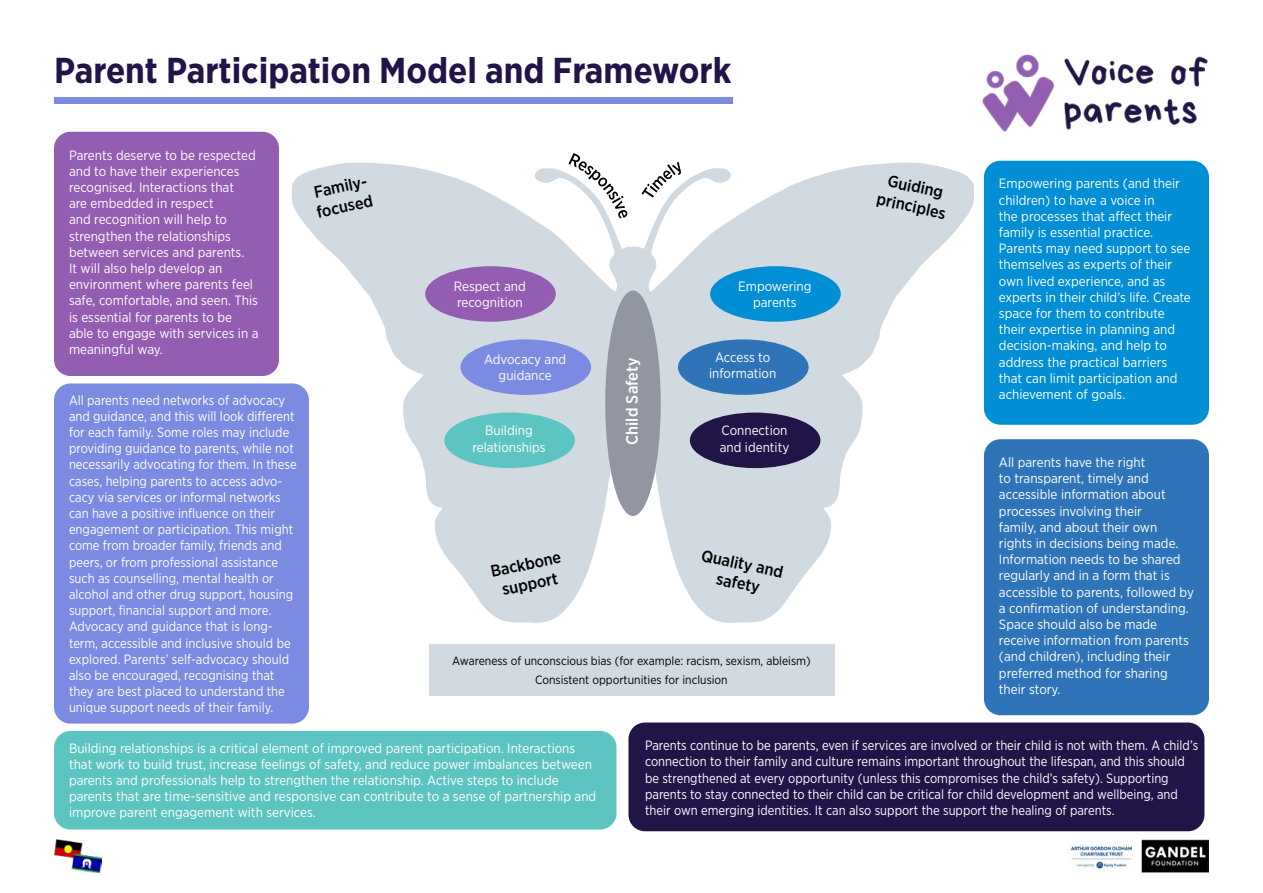
<style>
.page{position:relative;width:1263px;height:893px;background:#fff}
.page>*{position:absolute;margin:0;border:0;box-sizing:border-box;transform-origin:0 0}
.t1{font:700 36px "Gotham Narrow";color:#221449}
.t2{font:500 16.5px/19.8px "Gotham Narrow";color:#000;text-align:center}
.t3{font:500 16.5px "Gotham Narrow";color:#fff}
.t4{font:13.5px/16.2px "Gotham Narrow";color:#fff}
.t5{font:13.5px/16.2px "Gotham Narrow";color:#fff;scale:.96 1}
.t6{font:12px/18.9px "Gotham Narrow";color:#000;text-align:center}
</style>
<div class="page">
<img style="left:1069px;top:843px;width:64px;height:27px">
<img style="left:1141px;top:840px;width:68px;height:33px">
<img style="left:54px;top:840px;width:47px;height:33px">
<div style="left:54px;top:97px;width:678px;height:7px;background:#7b8be2"></div>
<div style="left:54px;top:132px;width:225px;height:244px;background:#935eb2;border-radius:16px"></div>
<div style="left:54px;top:383px;width:255px;height:341px;background:#7b8be2;border-radius:16px"></div>
<div style="left:54px;top:731px;width:562px;height:99px;background:#5cc5c2;border-radius:16px"></div>
<div style="left:984px;top:161px;width:225px;height:264px;background:#008ed4;border-radius:16px"></div>
<div style="left:984px;top:439px;width:225px;height:276px;background:#2f74b8;border-radius:16px"></div>
<div style="left:628px;top:722px;width:576px;height:109px;background:#211447;border-radius:16px"></div>
<div style="left:429px;top:644px;width:405px;height:51px;background:#d1dae0"></div>
<svg style="left:292px;top:163px;width:682px;height:460px;fill:#d1dae0"></svg>
<div style="left:425px;top:266px;width:131px;height:56px;background:#935eb2;border-radius:50%"></div>
<div style="left:460px;top:339px;width:131px;height:56px;background:#7b8be2;border-radius:50%"></div>
<div style="left:444px;top:413px;width:131px;height:55px;background:#5cc5c2;border-radius:50%"></div>
<div style="left:710px;top:266px;width:131px;height:56px;background:#008ed4;border-radius:50%"></div>
<div style="left:678px;top:339px;width:131px;height:56px;background:#2f74b8;border-radius:50%"></div>
<div style="left:690px;top:413px;width:130px;height:55px;background:#211447;border-radius:50%"></div>
<div style="left:605px;top:291px;width:56px;height:225px;background:#9296a1;border-radius:50%"></div>
<svg style="left:568px;top:153px;width:60px;height:65px"></svg>
<svg style="left:641px;top:162px;width:40px;height:36px"></svg>
<img style="left:982px;top:54px;width:226px;height:78px">
<h1 class="t1" style="left:54px;top:47px;width:679px">Parent Participation Model and Framework</h1>
<p class="t4" style="left:69px;top:146px;width:191px">Parents deserve to be respected and to have their experiences recognised. Interactions that<br>are embedded in respect<br>and recognition will help to strengthen the relationships between services and parents.<br>It will also help develop an environment where parents feel safe, comfortable, and seen. This is essential for parents to be able to engage with services in a meaningful way.</p>
<p class="t5" style="left:69px;top:391px;width:239px">All parents need networks of advocacy and guidance, and this will look different for each family. Some roles may include providing guidance to parents, while not necessarily advocating for them. In these cases, helping parents to access advo&shy;cacy via services or informal networks can have a positive influence on their engagement or participation. This might come from broader family, friends and peers, or from professional assistance such as counselling, mental health or alcohol and other drug support, housing support, financial support and more.<br>Advocacy and guidance that is long&shy;term, accessible and inclusive should be explored. Parents’ self-advocacy should also be encouraged, recognising that they are best placed to understand the unique support needs of their family.</p>
<p class="t4" style="left:69px;top:739px;width:529px">Building relationships is a critical element of improved parent participation. Interactions that work to build trust, increase feelings of safety, and reduce power imbalances between parents and professionals help to strengthen the relationship. Active steps to include parents that are time-sensitive and responsive can contribute to a sense of partnership and improve parent engagement with services.</p>
<p class="t2" style="left:311px;top:183px;width:59px;text-align:left;rotate:-12deg">Family&shy;focused</p>
<p class="t2" style="left:883px;top:169px;width:72px;rotate:12deg">Guiding principles</p>
<p class="t4" style="left:999px;top:175px;width:193px">Empowering parents (and their children) to have a voice in<br>the processes that affect their family is essential practice.<br>Parents may need support to see themselves as experts of their own lived experience, and as experts in their child’s life. Create space for them to contribute their expertise in planning and decision-making, and help to address the practical barriers that can limit participation and achievement of goals.</p>
<p class="t4" style="left:454px;top:277px;width:73px">Respect and recognition</p>
<p class="t4" style="left:738px;top:277px;width:75px;text-align:center">Empowering parents</p>
<p class="t4" style="left:709px;top:349px;width:69px;text-align:center">Access to information</p>
<p class="t4" style="left:484px;top:351px;width:84px;text-align:center">Advocacy and guidance</p>
<p class="t3" style="left:622px;top:445px;width:89px;rotate:-90deg">Child Safety</p>
<p class="t4" style="left:472px;top:422px;width:75px;text-align:center">Building relationships</p>
<p class="t4" style="left:720px;top:422px;width:71px">Connection and identity</p>
<p class="t4" style="left:999px;top:454px;width:196px">All parents have the right<br>to transparent, timely and accessible information about processes involving their<br>family, and about their own rights in decisions being made.<br>Information needs to be shared regularly and in a form that is accessible to parents, followed by a confirmation of understanding.<br>Space should also be made receive information from parents (and children), including their preferred method for sharing their story.</p>
<p class="t2" style="left:704px;top:545px;width:85px;rotate:12deg">Quality and safety</p>
<p class="t2" style="left:489px;top:562px;width:73px;rotate:-12deg">Backbone support</p>
<p class="t6" style="left:452px;top:651px;width:360px">Awareness of unconscious bias (for example: racism, sexism, ableism)<br>Consistent opportunities for inclusion</p>
<p class="t5" style="left:645px;top:737px;width:578px">Parents continue to be parents, even if services are involved or their child is not with them. A child’s connection to their family and culture remains important throughout the lifespan, and this should be strengthened at every opportunity (unless this compromises the child’s safety). Supporting parents to stay connected to their child can be critical for child development and wellbeing, and their own emerging identities. It can also support the support the healing of parents.</p>
</div>
